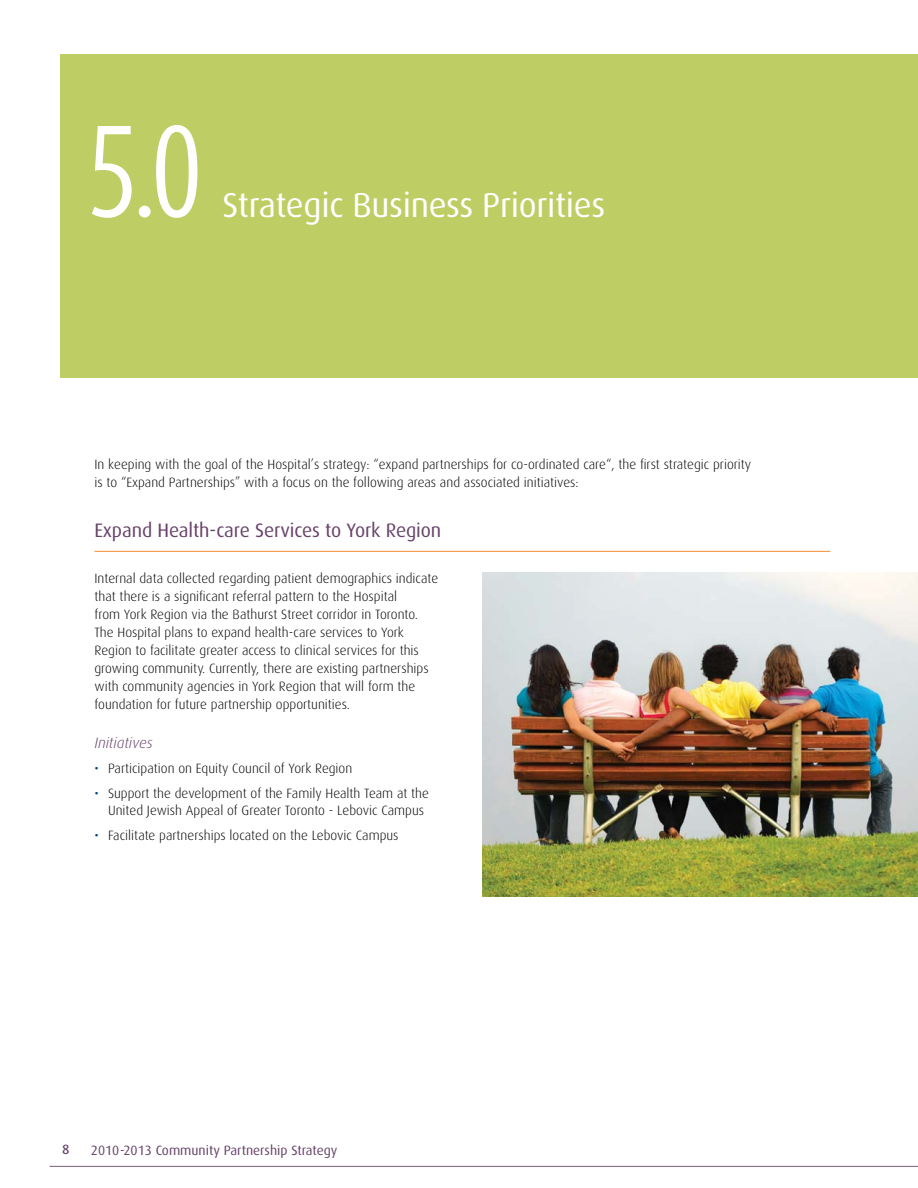
<style>
.page{position:relative;width:918px;height:1188px;background:#fff}
.page>*{position:absolute;margin:0;border:0;box-sizing:border-box;transform-origin:0 0}
.t1{font:108px "Dax Compact";color:#fff}
.t2{font:34.5px "Dax Pro";letter-spacing:-.01em;color:#fff}
.t3{font:19.5px "Dax Pro";letter-spacing:-.005em;color:#674269}
.t4{font:italic 300 15px "Dax Pro";color:#674269}
.t5{font:300 13.5px/18px "Dax Pro";color:#000}
.t6{font:13.5px "Dax Pro";color:#674269}
.t7{font:500 13.5px "Dax Pro";color:#674269}
.s1{font-weight:400;color:#00467f}
</style>
<div class="page">
<hr style="left:50px;top:1166px;width:868px;height:1px;background:#8b6e87">
<div style="left:60px;top:54px;width:858px;height:324px;background:#bece64"></div>
<img style="left:483px;top:572px;width:435px;height:324px">
<hr style="left:94px;top:551px;width:736px;height:1px;background:#f68b33">
<h1 class="t1" style="left:86px;top:102px;width:118px">5.0</h1>
<h2 class="t2" style="left:222px;top:183px;width:384px">Strategic Business Priorities</h2>
<p class="t5" style="left:94px;top:455px;width:658px">In keeping with the goal of the Hospital’s strategy: “expand partnerships for co-ordinated care“, the first strategic priority is to “Expand Partnerships” with a focus on the following areas and associated initiatives:</p>
<h3 class="t3" style="left:94px;top:518px;width:348px">Expand Health-care Services to York Region</h3>
<p class="t5" style="left:94px;top:569px;width:345px">Internal data collected regarding patient demographics indicate that there is a significant referral pattern to the Hospital<br>from York Region via the Bathurst Street corridor in Toronto.<br>The Hospital plans to expand health-care services to York Region to facilitate greater access to clinical services for this growing community. Currently, there are existing partnerships with community agencies in York Region that will form the foundation for future partnership opportunities.</p>
<p class="t4" style="left:94px;top:733px;width:60px">Initiatives</p>
<p class="t5" style="left:94px;top:759px;width:259px"><span class="s1">•</span> Participation on Equity Council of York Region</p>
<p class="t5" style="left:108px;top:783px;width:323px;text-indent:-14px"><span class="s1">•</span> Support the development of the Family Health Team at the<br>United Jewish Appeal of Greater Toronto - Lebovic Campus</p>
<p class="t5" style="left:94px;top:826px;width:306px"><span class="s1">•</span> Facilitate partnerships located on the Lebovic Campus</p>
<p class="t7" style="left:62px;top:1141px;width:9px">8</p>
<p class="t6" style="left:91px;top:1142px;width:248px">2010-2013 Community Partnership Strategy</p>
</div>
